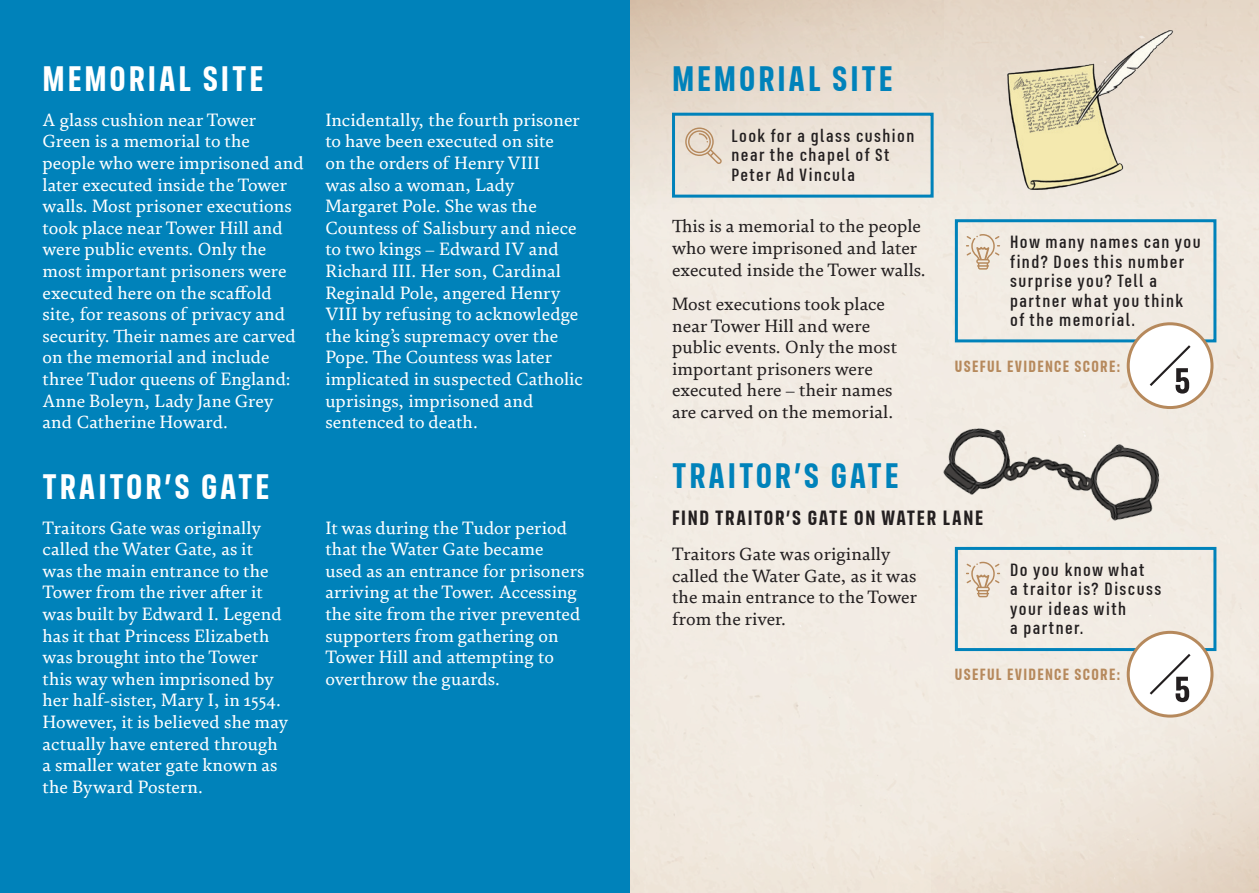
<style>
.page{position:relative;width:1259px;height:893px;background:#fff}
.page>*{position:absolute;margin:0;border:0;box-sizing:border-box;transform-origin:0 0}
.Location{font:700 36px "FS Industrie Cd";letter-spacing:.08em;color:#fff}
.Location-2{font:700 36px "FS Industrie Cd";letter-spacing:.08em;color:#0082ba}
.Directions{font:700 21px "FS Industrie Cd";letter-spacing:.08em;color:#231f20}
.Body_copy{font:18px/21.6px "FS Brabo";letter-spacing:.01em;color:#fff}
.Body_copy-2{font:18px/21.6px "FS Brabo";letter-spacing:.01em;color:#231f20}
.Activities{font:500 18px/19.5px "FS Industrie Cd";letter-spacing:.08em;color:#231f20}
.Score{font:700 16.5px "FS Industrie Cd";letter-spacing:.08em;color:#b6895c}
</style>
<div class="page">
<div style="left:629px;top:208px;width:630px;height:685px;background:#f2ebe2"></div>
<div style="left:617px;top:0;width:642px;height:208px;background:linear-gradient(to bottom,#e4d6c5,#f1eae2)"></div>
<div style="left:931px;top:685px;width:328px;height:208px;background:linear-gradient(to bottom,#f3eee6,#eaddcf)"></div>
<svg style="left:629px;top:0;width:315px;height:208px;background:#e0d8cd"></svg>
<div style="left:0;top:0;width:629px;height:893px;background:#0082ba"></div>
<div style="left:955px;top:547px;width:261px;height:104px;border:3px solid #0082ba"></div>
<svg style="left:966px;top:562px;width:34px;height:35px"></svg>
<div style="left:1128px;top:632px;width:84px;height:84px;background:#fff;border-radius:50%"></div>
<div style="left:1126px;top:631px;width:87px;height:87px;border:3px solid #b6895c;border-radius:50%"></div>
<svg style="left:1149px;top:654px;width:42px;height:48px"></svg>
<img style="left:933px;top:408px;width:236px;height:128px">
<div style="left:672px;top:113px;width:261px;height:85px;border:3px solid #0082ba"></div>
<svg style="left:685px;top:127px;width:36px;height:37px"></svg>
<div style="left:955px;top:219px;width:261px;height:123px;border:3px solid #0082ba"></div>
<svg style="left:966px;top:234px;width:34px;height:36px"></svg>
<div style="left:1128px;top:324px;width:84px;height:84px;background:#fff;border-radius:50%"></div>
<div style="left:1126px;top:322px;width:87px;height:87px;border:3px solid #b6895c;border-radius:50%"></div>
<svg style="left:1149px;top:345px;width:42px;height:49px"></svg>
<img style="left:983px;top:12px;width:220px;height:196px">
<p class="Location" style="left:43px;top:56px;width:222px">MEMORIAL SITE</p>
<p class="Body_copy" style="left:43px;top:108px;width:263px">A glass cushion near Tower<br>Green is a memorial to the people who were imprisoned and later executed inside the Tower walls. Most prisoner executions took place near Tower Hill and were public events. Only the most important prisoners were executed here on the scaffold site, for reasons of privacy and security. Their names are carved on the memorial and include three Tudor queens of England:<br>Anne Boleyn, Lady Jane Grey and Catherine Howard.</p>
<p class="Body_copy" style="left:325px;top:108px;width:259px">Incidentally, the fourth prisoner to have been executed on site<br>on the orders of Henry VIII<br>was also a woman, Lady<br>Margaret Pole. She was the<br>Countess of Salisbury and niece to two kings – Edward IV and<br>Richard III. Her son, Cardinal<br>Reginald Pole, angered Henry<br>VIII by refusing to acknowledge the king’s supremacy over the<br>Pope. The Countess was later implicated in suspected Catholic uprisings, imprisoned and sentenced to death.</p>
<p class="Location" style="left:43px;top:464px;width:228px">TRAITOR’S GATE</p>
<p class="Body_copy" style="left:43px;top:516px;width:247px">Traitors Gate was originally called the Water Gate, as it<br>was the main entrance to the<br>Tower from the river after it was built by Edward I. Legend has it that Princess Elizabeth was brought into the Tower this way when imprisoned by her half-sister, Mary I, in 1554.<br>However, it is believed she may actually have entered through a smaller water gate known as the Byward Postern.</p>
<p class="Body_copy" style="left:325px;top:516px;width:260px">It was during the Tudor period that the Water Gate became used as an entrance for prisoners arriving at the Tower. Accessing the site from the river prevented supporters from gathering on<br>Tower Hill and attempting to overthrow the guards.</p>
<p class="Location-2" style="left:672px;top:56px;width:222px">MEMORIAL SITE</p>
<p class="Activities" style="left:731px;top:126px;width:184px">Look for a glass cushion near the chapel of St<br>Peter Ad Vincula</p>
<p class="Body_copy-2" style="left:672px;top:215px;width:255px">This is a memorial to the people who were imprisoned and later executed inside the Tower walls.</p>
<p class="Body_copy-2" style="left:672px;top:292px;width:227px">Most executions took place near Tower Hill and were public events. Only the most important prisoners were executed here – their names are carved on the memorial.</p>
<p class="Activities" style="left:1010px;top:232px;width:192px">How many names can you find? Does this number surprise you? Tell a partner what you think of the memorial.</p>
<p class="Score" style="left:955px;top:356px;width:167px">USEFUL EVIDENCE SCORE:</p>
<p class="Location-2" style="left:672px;top:453px;width:228px">TRAITOR’S GATE</p>
<p class="Directions" style="left:672px;top:505px;width:313px">FIND TRAITOR’S GATE ON WATER LANE</p>
<p class="Body_copy-2" style="left:672px;top:542px;width:246px">Traitors Gate was originally called the Water Gate, as it was the main entrance to the Tower from the river.</p>
<p class="Activities" style="left:1010px;top:560px;width:153px">Do you know what<br>a traitor is? Discuss your ideas with<br>a partner.</p>
<p class="Score" style="left:955px;top:665px;width:167px">USEFUL EVIDENCE SCORE:</p>
</div>
